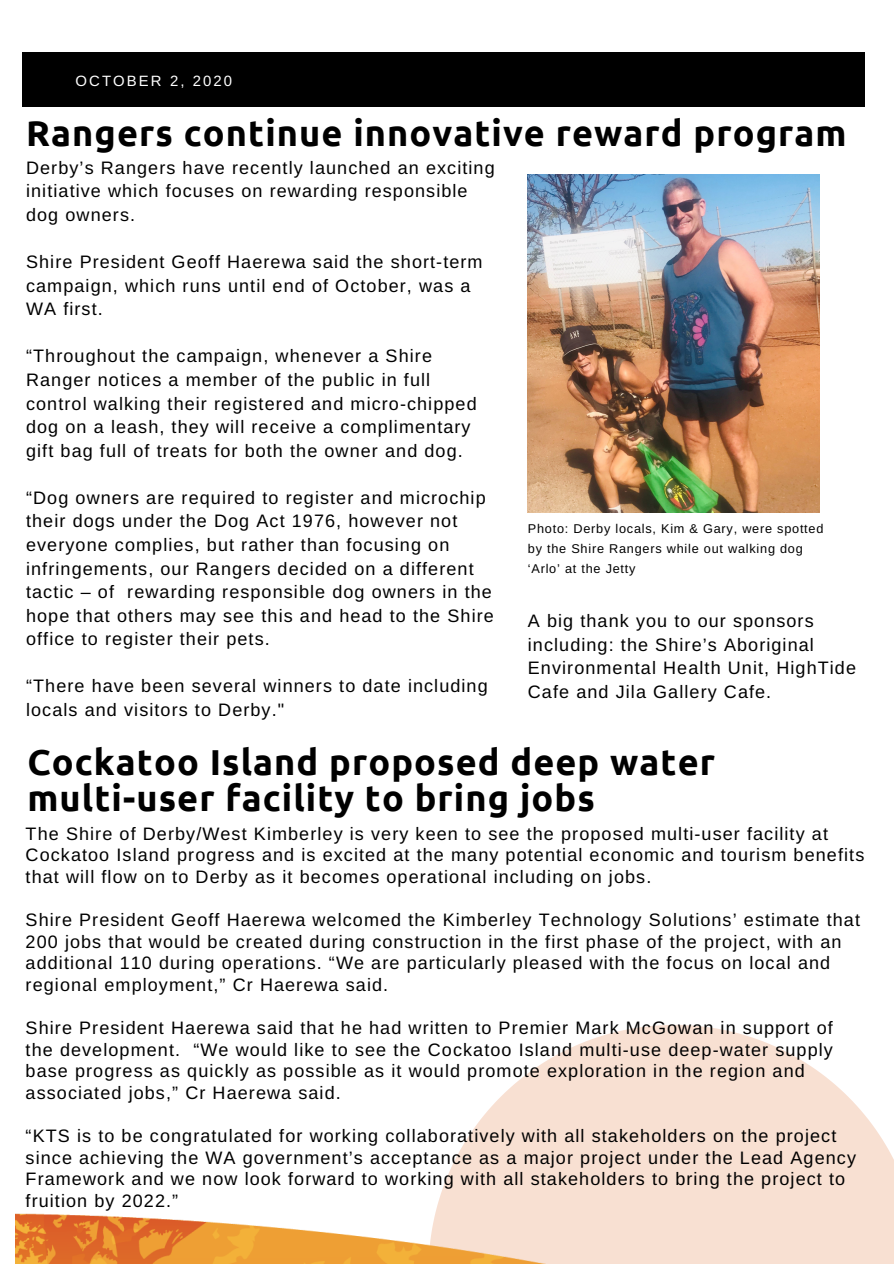
<style>
.page{position:relative;width:894px;height:1264px;background:#fff}
.page>*{position:absolute;margin:0;border:0;box-sizing:border-box;transform-origin:0 0}
.t1{font:700 36px/36px "Ubuntu";letter-spacing:.03em;color:#000}
.t2{font:18px/23.5px "Arimo";letter-spacing:.06em;color:#000}
.t3{font:14.85px "Arimo";letter-spacing:.14em;color:#fff}
.t4{font:12.75px/20.2px "Arimo";letter-spacing:.06em;color:#000}
</style>
<div class="page">
<div style="left:22px;top:52px;width:843px;height:54px;background:#000"></div>
<svg style="left:438px;top:1025px;width:455px;height:238px;fill:#f8e0d2"></svg>
<img style="left:15px;top:1204px;width:834px;height:59px">
<img style="left:527px;top:175px;width:291px;height:337px">
<p class="t3" style="left:75px;top:72px;width:158px">OCTOBER 2, 2020</p>
<h1 class="t1" style="left:26px;top:115px;width:821px">Rangers continue innovative reward program</h1>
<p class="t2" style="left:26px;top:156px;width:470px">Derby’s Rangers have recently launched an exciting initiative which focuses on rewarding responsible dog owners.</p>
<p class="t2" style="left:26px;top:250px;width:458px">Shire President Geoff Haerewa said the short-term campaign, which runs until end of October, was a<br>WA first.</p>
<p class="t2" style="left:26px;top:344px;width:452px">“Throughout the campaign, whenever a Shire Ranger notices a member of the public in full control walking their registered and micro-chipped dog on a leash, they will receive a complimentary gift bag full of treats for both the owner and dog.</p>
<p class="t2" style="left:26px;top:486px;width:469px">“Dog owners are required to register and microchip their dogs under the Dog Act 1976, however not everyone complies, but rather than focusing on infringements, our Rangers decided on a different tactic – of rewarding responsible dog owners in the hope that others may see this and head to the Shire office to register their pets.</p>
<p class="t2" style="left:26px;top:674px;width:463px">“There have been several winners to date including locals and visitors to Derby."</p>
<p class="t4" style="left:527px;top:518px;width:297px">Photo: Derby locals, Kim &amp; Gary, were spotted by the Shire Rangers while out walking dog ‘Arlo’ at the Jetty</p>
<p class="t2" style="left:527px;top:608px;width:329px">A big thank you to our sponsors including: the Shire’s Aboriginal<br>Environmental Health Unit, HighTide<br>Cafe and Jila Gallery Cafe.</p>
<h1 class="t1" style="left:27px;top:743px;width:689px">Cockatoo Island proposed deep water multi-user facility to bring jobs</h1>
<p class="t2" style="left:26px;top:822px;width:840px;line-height:21.6px">The Shire of Derby/West Kimberley is very keen to see the proposed multi-user facility at<br>Cockatoo Island progress and is excited at the many potential economic and tourism benefits that will flow on to Derby as it becomes operational including on jobs.</p>
<p class="t2" style="left:26px;top:909px;width:835px;line-height:21.6px">Shire President Geoff Haerewa welcomed the Kimberley Technology Solutions’ estimate that 200 jobs that would be created during construction in the first phase of the project, with an additional 110 during operations. “We are particularly pleased with the focus on local and regional employment,” Cr Haerewa said.</p>
<p class="t2" style="left:26px;top:1017px;width:808px;line-height:21.6px">Shire President Haerewa said that he had written to Premier Mark McGowan in support of the development. “We would like to see the Cockatoo Island multi-use deep-water supply base progress as quickly as possible as it would promote exploration in the region and associated jobs,” Cr Haerewa said.</p>
<p class="t2" style="left:26px;top:1124px;width:831px;line-height:21.6px">“KTS is to be congratulated for working collaboratively with all stakeholders on the project since achieving the WA government’s acceptance as a major project under the Lead Agency Framework and we now look forward to working with all stakeholders to bring the project to fruition by 2022.”</p>
</div>
